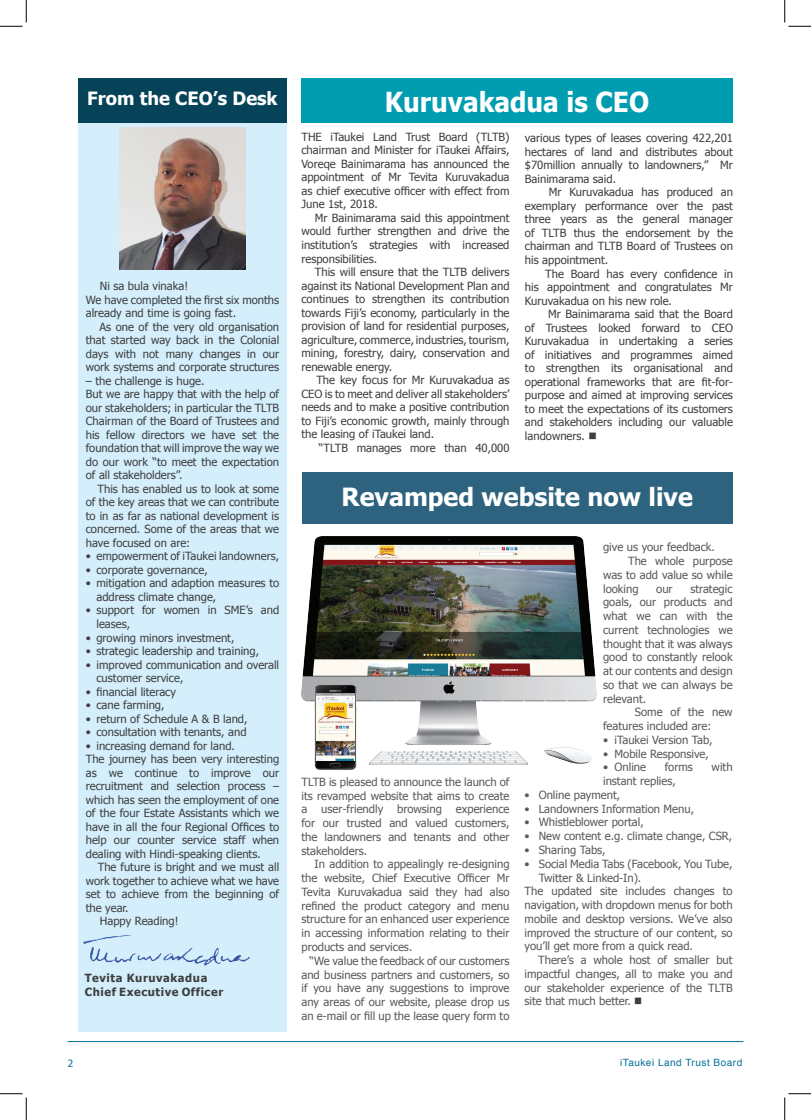
<style>
.page{position:relative;width:811px;height:1120px;background:#fff}
.page>*{position:absolute;margin:0;border:0;box-sizing:border-box;transform-origin:0 0}
.t1{font:700 27.5px "Tahoma";color:#fff;scale:.95 1}
.t2{font:700 25px "Tahoma";color:#fff}
.t3{font:700 18.25px "Tahoma";color:#fff}
.t4{font:11.25px/13.5px "Tahoma";color:#3e3e3f;text-align:justify}
.t5{font:11.25px/13.8px "Tahoma";color:#57595a;text-align:justify}
.t6{font:700 11.25px/13.8px "Tahoma";letter-spacing:.05em;color:#3e3e3f}
.t7{font:10px "Helvetica";letter-spacing:.05em;color:#007099}
.t8{font:10px "Tahoma";color:#007099}
.s1{color:#3e3e3f}
</style>
<div class="page">
<hr style="left:68px;top:1040px;width:675px;height:1px;background:#007099">
<div style="left:78px;top:78px;width:208px;height:953px;background:#d4effb"></div>
<img style="left:83px;top:935px;width:167px;height:31px">
<div style="left:78px;top:78px;width:208px;height:45px;background:#064359"></div>
<div style="left:301px;top:78px;width:431px;height:44px;background:#009db0"></div>
<div style="left:303px;top:472px;width:429px;height:52px;background:#2d637f"></div>
<img style="left:119px;top:128px;width:126px;height:142px">
<img style="left:301px;top:536px;width:295px;height:227px">
<img style="left:314px;top:683px;width:42px;height:87px">
<img style="left:316px;top:692px;width:38px;height:68px">
<svg style="left:0;top:0;width:27px;height:27px"></svg>
<svg style="left:0;top:1093px;width:27px;height:26px"></svg>
<svg style="left:784px;top:0;width:27px;height:27px"></svg>
<svg style="left:784px;top:1093px;width:27px;height:26px"></svg>
<h3 class="t3" style="left:87px;top:85px;width:192px">From the CEO’s Desk</h3>
<p class="t4" style="left:86px;top:279px;width:195px;text-align:left;text-indent:14px">Ni sa bula vinaka!<br>We have completed the first six months already and time is going fast.</p>
<p class="t4" style="left:86px;top:319px;width:195px;text-indent:14px">As one of the very old organisation that started way back in the Colonial days with not many changes in our work systems and corporate structures</p>
<p class="t4" style="left:86px;top:373px;width:195px;text-align:left">– the challenge is huge.<br>But we are happy that with the help of our stakeholders; in particular the TLTB Chairman of the Board of Trustees and his fellow directors we have set the foundation that will improve the way we do our work “to meet the expectation of all stakeholders”.</p>
<p class="t4" style="left:86px;top:481px;width:195px;text-indent:12px">This has enabled us to look at some of the key areas that we can contribute to in as far as national development is concerned. Some of the areas that we have focused on are:</p>
<p class="t4" style="left:86px;top:549px;width:195px">• empowerment of iTaukei landowners,</p>
<p class="t4" style="left:86px;top:562px;width:123px">• corporate governance,</p>
<p class="t4" style="left:96px;top:576px;width:184px;text-indent:-11px">• mitigation and adaption measures to address climate change,</p>
<p class="t4" style="left:96px;top:603px;width:184px;text-indent:-11px">• support for women in SME’s and leases,</p>
<p class="t4" style="left:86px;top:630px;width:150px">• growing minors investment,</p>
<p class="t4" style="left:86px;top:643px;width:175px">• strategic leadership and training,</p>
<p class="t4" style="left:96px;top:657px;width:184px;text-indent:-11px">• improved communication and overall customer service,</p>
<p class="t4" style="left:86px;top:684px;width:92px">• financial literacy</p>
<p class="t4" style="left:86px;top:697px;width:80px">• cane farming,</p>
<p class="t4" style="left:86px;top:711px;width:163px">• return of Schedule A &amp; B land,</p>
<p class="t4" style="left:86px;top:724px;width:162px">• consultation with tenants, and</p>
<p class="t4" style="left:86px;top:738px;width:195px;text-align:left">• increasing demand for land.<br>The journey has been very interesting as we continue to improve our recruitment and selection process – which has seen the employment of one of the four Estate Assistants which we have in all the four Regional Offices to help our counter service staff when dealing with Hindi-speaking clients.</p>
<p class="t4" style="left:98px;top:859px;width:183px">The future is bright and we must all</p>
<p class="t4" style="left:86px;top:873px;width:195px">work together to achieve what we have</p>
<p class="t4" style="left:86px;top:886px;width:195px">set to achieve from the beginning of</p>
<p class="t4" style="left:86px;top:900px;width:44px">the year.</p>
<p class="t4" style="left:100px;top:913px;width:80px">Happy Reading!</p>
<p class="t6" style="left:85px;top:970px;width:140px">Tevita Kuruvakadua<br>Chief Executive Officer</p>
<h1 class="t1" style="left:385px;top:83px;width:280px">Kuruvakadua is CEO</h1>
<p class="t4" style="left:525px;top:131px;width:210px">various types of leases covering 422,201 hectares of land and distributes about $70million annually to landowners,” Mr Bainimarama said.</p>
<p class="t4" style="left:525px;top:185px;width:210px;text-indent:24px">Mr Kuruvakadua has produced an exemplary performance over the past three years as the general manager of TLTB thus the endorsement by the chairman and TLTB Board of Trustees on his appointment.</p>
<p class="t4" style="left:525px;top:266px;width:210px;text-indent:20px">The Board has every confidence in his appointment and congratulates Mr Kuruvakadua on his new role.</p>
<p class="t4" style="left:525px;top:306px;width:210px;text-indent:23px">Mr Bainimarama said that the Board of Trustees looked forward to CEO Kuruvakadua in undertaking a series of initiatives and programmes aimed to strengthen its organisational and operational frameworks that are fit-for&shy;purpose and aimed at improving services to meet the expectations of its customers and stakeholders including our valuable landowners. ■</p>
<p class="t4" style="left:301px;top:129px;width:210px">THE iTaukei Land Trust Board (TLTB) chairman and Minister for iTaukei Affairs, Voreqe Bainimarama has announced the appointment of Mr Tevita Kuruvakadua as chief executive officer with effect from June 1st, 2018.</p>
<p class="t4" style="left:301px;top:210px;width:210px;text-indent:13px">Mr Bainimarama said this appointment would further strengthen and drive the institution’s strategies with increased responsibilities.</p>
<p class="t4" style="left:301px;top:264px;width:210px;text-indent:13px">This will ensure that the TLTB delivers against its National Development Plan and continues to strengthen its contribution towards Fiji’s economy, particularly in the provision of land for residential purposes, agriculture, commerce, industries, tourism, mining, forestry, dairy, conservation and renewable energy.</p>
<p class="t4" style="left:301px;top:372px;width:210px;text-indent:15px">The key focus for Mr Kuruvakadua as CEO is to meet and deliver all stakeholders’ needs and to make a positive contribution to Fiji’s economic growth, mainly through the leasing of iTaukei land.</p>
<p class="t4" style="left:319px;top:440px;width:192px">“TLTB manages more than 40,000</p>
<h2 class="t2" style="left:342px;top:479px;width:353px">Revamped website now live</h2>
<p class="t5" style="left:301px;top:774px;width:210px">TLTB is pleased to announce the launch of its revamped website that aims to create a user-friendly browsing experience for our trusted and valued customers, the landowners and tenants and other stakeholders.</p>
<p class="t5" style="left:301px;top:856px;width:210px;text-indent:13px">In addition to appealingly re-designing the website, Chief Executive Officer Mr Tevita Kuruvakadua said they had also refined the product category and menu structure for an enhanced user experience in accessing information relating to their products and services.</p>
<p class="t5" style="left:301px;top:952px;width:210px;text-indent:8px">“We value the feedback of our customers and business partners and customers, so if you have any suggestions to improve any areas of our website, please drop us an e-mail or fill up the lease query form to</p>
<p class="t5" style="left:603px;top:539px;width:113px">give us your feedback.</p>
<p class="t5" style="left:628px;top:553px;width:106px">The whole purpose</p>
<p class="t5" style="left:603px;top:567px;width:131px">was to add value so while</p>
<p class="t5" style="left:603px;top:581px;width:37px">looking</p>
<p class="t5" style="left:656px;top:581px;width:18px">our</p>
<p class="t5" style="left:603px;top:581px;width:131px;text-indent:87px">strategic goals, our products and what we can with the current technologies we thought that it was always good to constantly relook at our contents and design so that we can always be relevant.</p>
<p class="t5" style="left:603px;top:704px;width:131px;text-indent:32px">Some of the new features included are:</p>
<p class="t5" style="left:603px;top:732px;width:111px">• iTaukei Version Tab,</p>
<p class="t5" style="left:603px;top:745px;width:107px">• Mobile Responsive,</p>
<p class="t5" style="left:603px;top:759px;width:45px">• Online</p>
<p class="t5" style="left:665px;top:759px;width:30px">forms</p>
<p class="t5" style="left:711px;top:759px;width:22px">with</p>
<p class="t5" style="left:603px;top:773px;width:74px">instant replies,</p>
<p class="t5" style="left:524px;top:787px;width:97px">• Online payment,</p>
<p class="t5" style="left:524px;top:800px;width:171px">• Landowners Information Menu,</p>
<p class="t5" style="left:524px;top:814px;width:121px">• Whistleblower portal,</p>
<p class="t5" style="left:524px;top:828px;width:209px">• New content e.g. climate change, CSR,</p>
<p class="t5" style="left:524px;top:842px;width:83px">• Sharing Tabs,</p>
<p class="t5" style="left:524px;top:855px;width:210px">• Social Media Tabs (Facebook, You Tube,</p>
<p class="t5" style="left:539px;top:869px;width:104px">Twitter &amp; Linked-In).</p>
<p class="t5" style="left:524px;top:883px;width:210px">The updated site includes changes to</p>
<p class="t5" style="left:524px;top:897px;width:210px">navigation, with dropdown menus for both</p>
<p class="t5" style="left:524px;top:910px;width:210px">mobile and desktop versions. We’ve also</p>
<p class="t5" style="left:524px;top:924px;width:210px">improved the structure of our content, so</p>
<p class="t5" style="left:524px;top:938px;width:170px">you’ll get more from a quick read.</p>
<p class="t5" style="left:538px;top:952px;width:196px">There’s a whole host of smaller but</p>
<p class="t5" style="left:524px;top:965px;width:210px">impactful changes, all to make you and</p>
<p class="t5" style="left:524px;top:979px;width:210px">our stakeholder experience of the TLTB</p>
<p class="t5" style="left:524px;top:993px;width:119px">site that much better. <span class="s1">■</span></p>
<p class="t8" style="left:68px;top:1056px;width:7px">2</p>
<p class="t7" style="left:620px;top:1053px;width:124px">iTaukei Land Trust Board</p>
</div>
